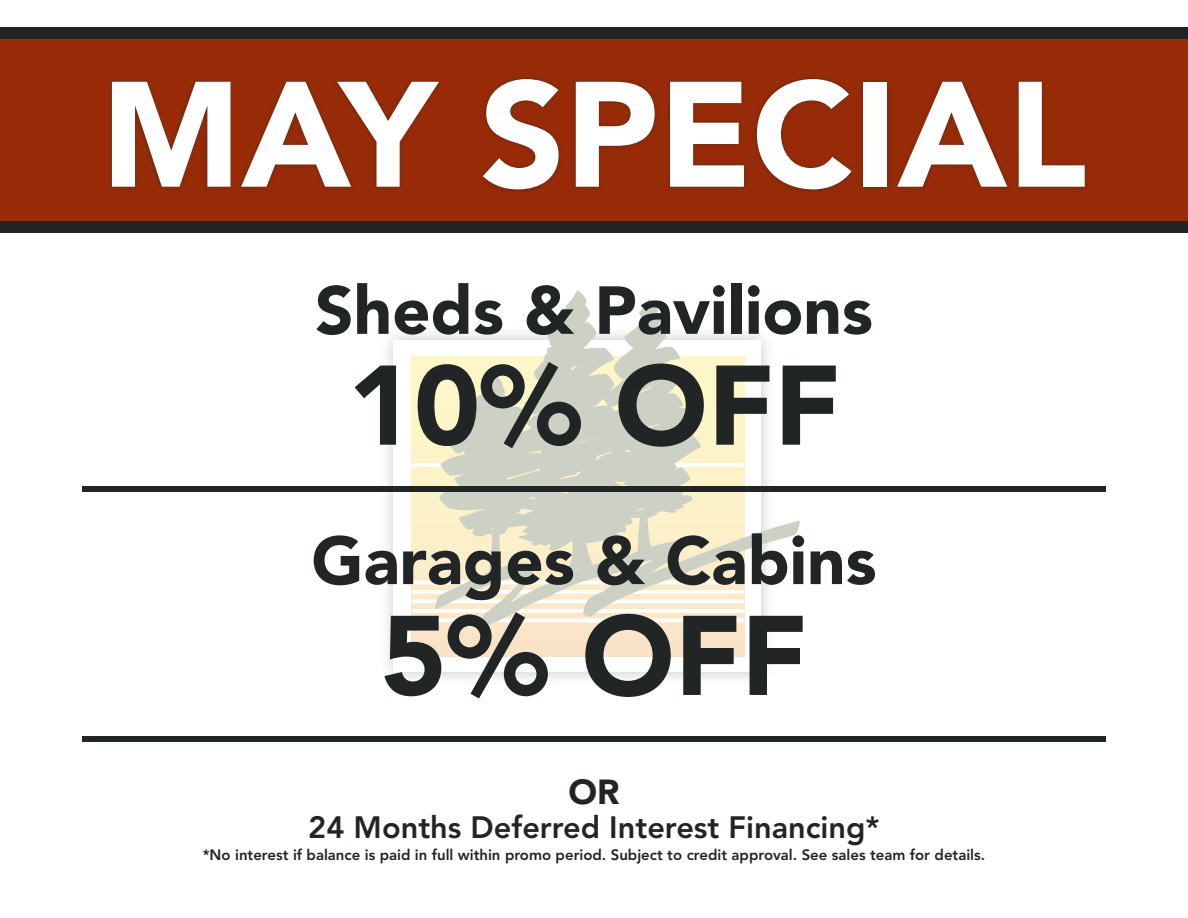
<style>
.page{position:relative;width:1188px;height:918px;background:#fff}
.page>*{position:absolute;margin:0;border:0;box-sizing:border-box;transform-origin:0 0}
.t1{font:900 148.2px "Avenir LT Pro";color:#fff}
.t2{font:900 111.75px "Avenir LT Pro";color:#212526}
.t3{font:900 67.05px "Avenir LT Pro";color:#212526}
.t4{font:900 34.5px "Avenir LT Pro";color:#212526}
.t5{font:800 30.75px "Avenir LT Pro";color:#212526}
.t6{font:800 15px "Avenir LT Pro";color:#212526}
</style>
<div class="page">
<svg style="left:412px;top:357px;width:332px;height:299px"></svg>
<hr style="left:412px;top:609px;width:332px;height:4px;background:#fff">
<hr style="left:412px;top:600px;width:332px;height:3px;background:#fff">
<hr style="left:412px;top:590px;width:332px;height:4px;background:#fff">
<hr style="left:412px;top:581px;width:332px;height:3px;background:#fff">
<hr style="left:412px;top:463px;width:332px;height:4px;background:#fff">
<svg style="left:412px;top:618px;width:22px;height:4px"></svg>
<svg style="left:434px;top:290px;width:366px;height:338px"></svg>
<div style="left:0;top:38px;width:1188px;height:184px;background:#972b08"></div>
<div style="left:108px;top:76px;width:981px;height:117px;background:#212526;opacity:.51"></div>
<div style="left:0;top:27px;width:1188px;height:11px;background:#212526"></div>
<div style="left:0;top:222px;width:1188px;height:11px;background:#212526"></div>
<div style="left:82px;top:486px;width:1024px;height:6px;background:#212526"></div>
<div style="left:82px;top:736px;width:1024px;height:6px;background:#212526"></div>
<p class="t1" style="left:101px;top:45px;width:987px">MAY SPECIAL</p>
<p class="t3" style="left:315px;top:270px;width:559px">Sheds &amp; Pavilions</p>
<p class="t2" style="left:348px;top:338px;width:494px">10% OFF</p>
<p class="t3" style="left:311px;top:520px;width:567px">Garages &amp; Cabins</p>
<p class="t2" style="left:381px;top:588px;width:428px">5% OFF</p>
<p class="t4" style="left:568px;top:771px;width:53px">OR</p>
<p class="t5" style="left:308px;top:809px;width:573px">24 Months Deferred Interest Financing*</p>
<p class="t6" style="left:203px;top:846px;width:784px">*No interest if balance is paid in full within promo period. Subject to credit approval. See sales team for details.</p>
</div>
